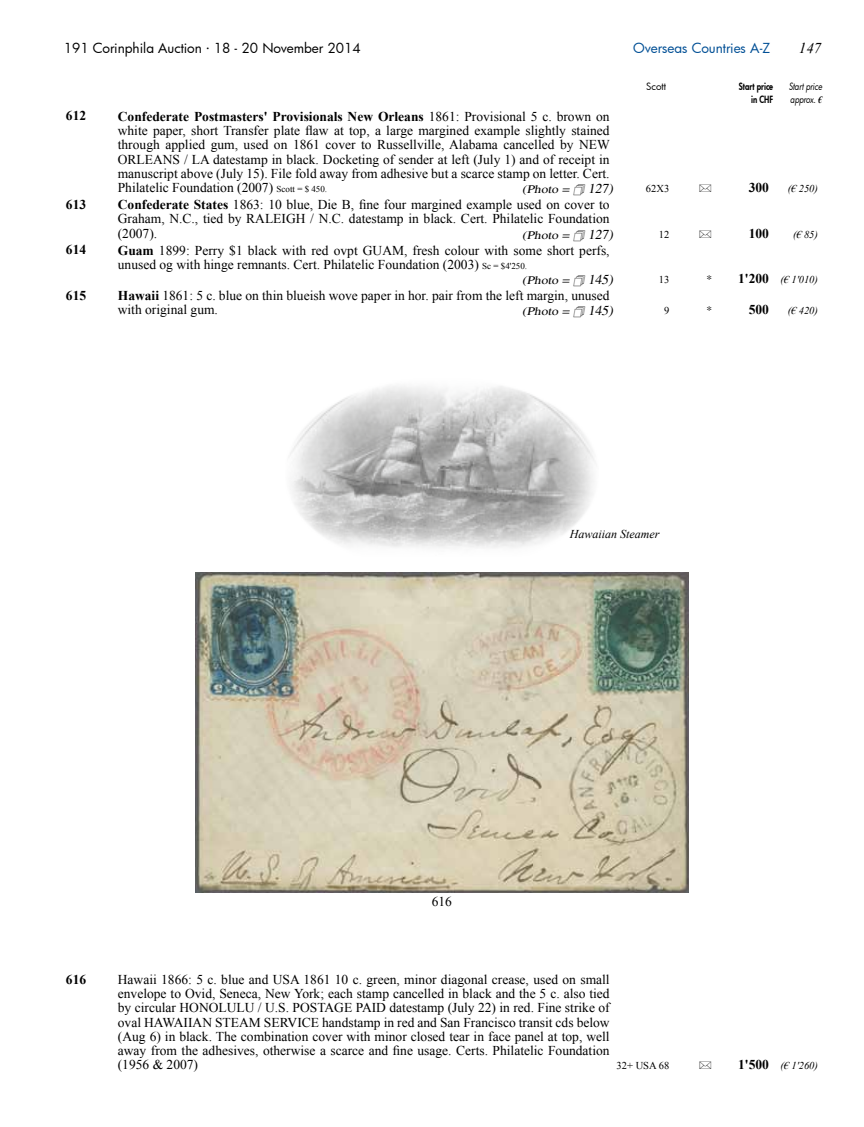
<style>
.page{position:relative;width:864px;height:1127px;background:#fff}
.page>*{position:absolute;margin:0;border:0;box-sizing:border-box;transform-origin:0 0}
.t1{font:italic 15px "Times New Roman";color:#000}
.t2{font:13.5px/14.2px "Times New Roman";color:#000;text-align:justify}
.t3{font:13.5px "Futura";color:#000}
.t4{font:700 13.5px "Times New Roman";color:#000}
.t5{font:13.5px "Futura";letter-spacing:-.005em;color:#004f95}
.t6{font:italic 12px "Times New Roman";color:#000}
.t7{font:italic 11.55px "Times";color:#000;scale:1.18 1}
.t8{font:11.25px "aukphila";color:#000}
.t9{font:11.25px "Times";color:#000}
.t10{font:italic 10.5px "Times New Roman";letter-spacing:-.01em;color:#000}
.t11{font:10.5px "Times New Roman";color:#000}
.t12{font:italic 9.75px/12.8px "Futura";letter-spacing:-.015em;color:#000;scale:.8 1}
.t13{font:800 9.75px/12.8px "Futura";color:#000;text-align:right;scale:.8 1}
.t14{font:9.75px "Futura";color:#000}
.s1{font-family:"Times New Roman";font-weight:700}
.s2{font-weight:700}
.s3{font-size:9px}
.s4{font-size:13.5px}
.s5{font-family:"Times";font-style:normal;font-size:11.25px}
.s6{font-weight:700;font-style:normal;font-size:13.5px}
</style>
<div class="page">
<img style="left:196px;top:573px;width:491px;height:319px">
<img style="left:290px;top:386px;width:304px;height:162px">
<p class="t3" style="left:64px;top:39px;width:298px">191 Corinphila Auction · 18 - 20 November 2014</p>
<p class="t5" style="left:633px;top:39px;width:138px">Overseas Countries A-Z</p>
<p class="t1" style="left:798px;top:38px;width:24px">147</p>
<p class="t14" style="left:631px;top:80px;width:38px">Gibbons</p>
<p class="t13" style="left:738px;top:80px;width:44px">Start price in CHF</p>
<p class="t12" style="left:788px;top:80px;width:43px">Start price approx. <span class="s1">€</span></p>
<p class="t2" style="left:118px;top:109px;width:493px"><span class="s2">Confederate Postmasters' Provisionals New Orleans</span> 1861: Provisional 5 c. brown on white paper, short Transfer plate flaw at top, a large margined example slightly stained through applied gum, used on 1861 cover to Russellville, Alabama cancelled by NEW ORLEANS / LA datestamp in black. Docketing of sender at left (July 1) and of receipt in manuscript above (July 15). File fold away from adhesive but a scarce stamp on letter. Cert.<br>Philatelic Foundation (2007) <span class="s3">Scott = $ 450.</span></p>
<p class="t14" style="left:645px;top:80px;width:22px">Scott</p>
<p class="t4" style="left:66px;top:107px;width:22px">612</p>
<p class="t11" style="left:645px;top:181px;width:25px">62X3</p>
<p class="t8" style="left:699px;top:182px;width:14px">6</p>
<p class="t4" style="left:748px;top:178px;width:22px">300</p>
<p class="t10" style="left:787px;top:181px;width:31px">(€ 250)</p>
<p class="t7" style="left:522px;top:182px;width:81px">(Photo = <span class="s4">127)</span></p>
<p class="t4" style="left:66px;top:195px;width:22px">613</p>
<p class="t2" style="left:118px;top:197px;width:493px"><span class="s2">Confederate States</span> 1863: 10 blue, Die B, fine four margined example used on cover to Graham, N.C., tied by RALEIGH / N.C. datestamp in black. Cert. Philatelic Foundation (2007).</p>
<p class="t7" style="left:522px;top:228px;width:81px">(Photo = <span class="s4">127)</span></p>
<p class="t11" style="left:658px;top:227px;width:12px">12</p>
<p class="t8" style="left:699px;top:227px;width:14px">6</p>
<p class="t4" style="left:748px;top:224px;width:22px">100</p>
<p class="t10" style="left:792px;top:227px;width:26px">(€ 85)</p>
<p class="t4" style="left:66px;top:240px;width:22px">614</p>
<p class="t2" style="left:118px;top:243px;width:493px"><span class="s2">Guam</span> 1899: Perry $1 black with red ovpt GUAM, fresh colour with some short perfs, unused og with hinge remnants. Cert. Philatelic Foundation (2003) <span class="s3">Sc = $4'250.</span></p>
<p class="t7" style="left:522px;top:273px;width:81px">(Photo = <span class="s4">145)</span></p>
<p class="t11" style="left:658px;top:272px;width:12px">13</p>
<p class="t10" style="left:706px;top:272px;width:113px"><span class="s5">*</span> <span class="s6">1'200</span> (€ 1'010)</p>
<p class="t4" style="left:66px;top:286px;width:22px">615</p>
<p class="t2" style="left:118px;top:288px;width:493px"><span class="s2">Hawaii</span> 1861: 5 c. blue on thin blueish wove paper in hor. pair from the left margin, unused with original gum.</p>
<p class="t7" style="left:522px;top:305px;width:81px">(Photo = <span class="s4">145)</span></p>
<p class="t11" style="left:663px;top:304px;width:7px">9</p>
<p class="t9" style="left:706px;top:304px;width:7px">*</p>
<p class="t4" style="left:748px;top:300px;width:22px">500</p>
<p class="t10" style="left:787px;top:304px;width:31px">(€ 420)</p>
<p class="t6" style="left:569px;top:526px;width:91px">Hawaiian Steamer</p>
<p class="t4" style="left:66px;top:969px;width:22px">616</p>
<p class="t2" style="left:431px;top:894px;width:22px">616</p>
<p class="t2" style="left:118px;top:972px;width:493px">Hawaii 1866: 5 c. blue and USA 1861 10 c. green, minor diagonal crease, used on small envelope to Ovid, Seneca, New York; each stamp cancelled in black and the 5 c. also tied by circular HONOLULU / U.S. POSTAGE PAID datestamp (July 22) in red. Fine strike of oval HAWAIIAN STEAM SERVICE handstamp in red and San Francisco transit cds below (Aug 6) in black. The combination cover with minor closed tear in face panel at top, well away from the adhesives, otherwise a scarce and fine usage. Certs. Philatelic Foundation (1956 &amp; 2007)</p>
<p class="t11" style="left:616px;top:1059px;width:54px">32+ USA 68</p>
<p class="t8" style="left:699px;top:1059px;width:14px">6</p>
<p class="t10" style="left:737px;top:1058px;width:81px"><span class="s6">1'500</span> (€ 1'260)</p>
</div>
